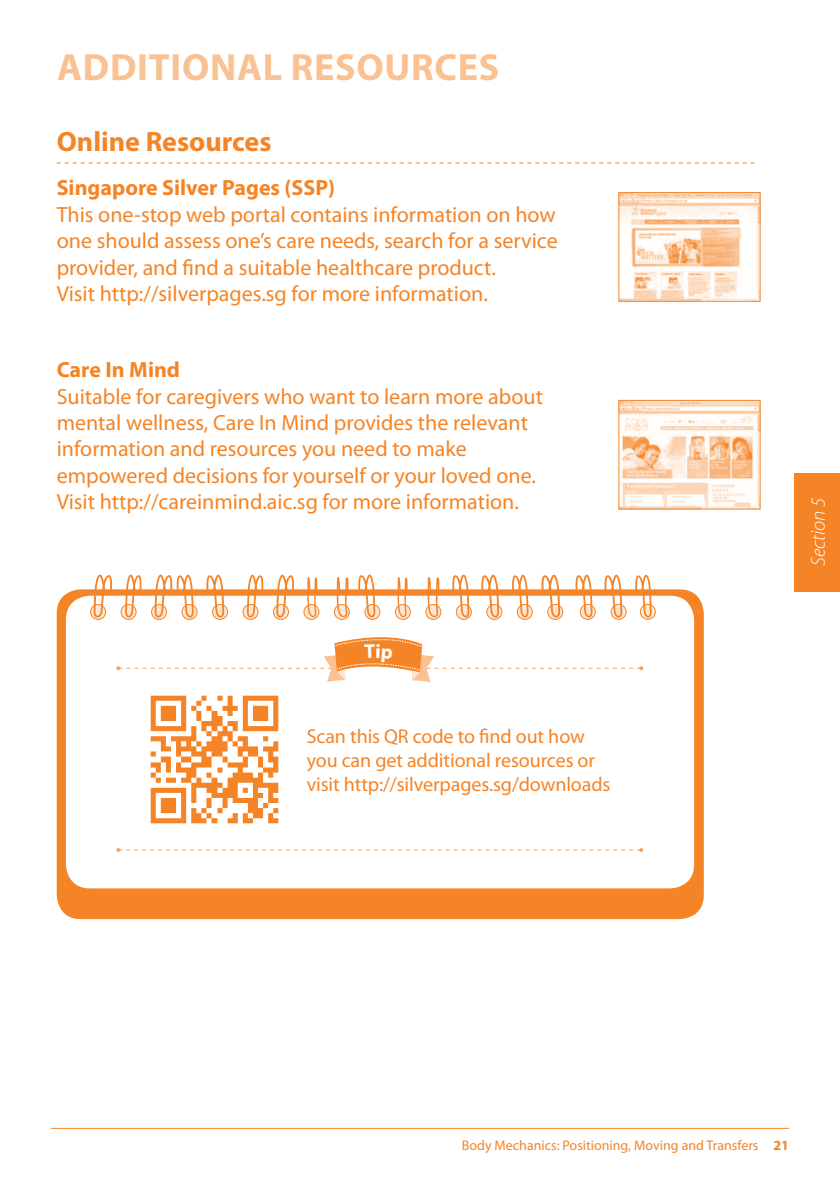
<style>
.page{position:relative;width:840px;height:1191px;background:#fff}
.page>*{position:absolute;margin:0;border:0;box-sizing:border-box;transform-origin:0 0}
.t1{font:700 38px "Myriad Pro";letter-spacing:.02em;color:#fac193}
.t2{font:700 28px "Myriad Pro";color:#f58426}
.t3{font:22px/26.4px "Myriad Pro";color:#f58426}
.t4{font:700 22px "Myriad Pro";color:#f58426}
.t5{font:20px/24px "Myriad Pro";letter-spacing:-.005em;color:#f58426}
.t6{font:italic 300 20px "Myriad Pro";color:#fff}
.t7{font:14px "Myriad Pro";color:#f58426}
.s1{font-weight:700}
</style>
<div class="page">
<hr style="left:51px;top:1128px;width:737px;height:1px;background:#f58426">
<div style="left:794px;top:473px;width:45px;height:118px;background:#f58426"></div>
<img style="left:620px;top:194px;width:137px;height:105px">
<div style="left:618px;top:192px;width:141px;height:109px;border:1px solid #f58426"></div>
<img style="left:620px;top:402px;width:137px;height:105px">
<div style="left:618px;top:400px;width:141px;height:109px;border:1px solid #f58426"></div>
<svg style="left:57px;top:162px;width:697px;height:1px"></svg>
<div style="left:57px;top:589px;width:646px;height:330px;background:#f58426;border-radius:24px"></div>
<div style="left:66px;top:595px;width:627px;height:293px;background:#fff;border-radius:24px"></div>
<svg style="left:90px;top:574px;width:473px;height:46px"></svg>
<svg style="left:116px;top:848px;width:527px;height:4px"></svg>
<svg style="left:580px;top:604px;width:15px;height:15px"></svg>
<div style="left:579px;top:604px;width:16px;height:16px;border:1px solid #f58426;border-radius:50%"></div>
<svg style="left:610px;top:604px;width:15px;height:15px"></svg>
<div style="left:610px;top:604px;width:16px;height:16px;border:1px solid #f58426;border-radius:50%"></div>
<svg style="left:640px;top:604px;width:15px;height:15px"></svg>
<div style="left:639px;top:604px;width:16px;height:16px;border:1px solid #f58426;border-radius:50%"></div>
<svg style="left:635px;top:575px;width:16px;height:43px"></svg>
<svg style="left:604px;top:575px;width:18px;height:43px"></svg>
<svg style="left:575px;top:574px;width:17px;height:43px"></svg>
<img style="left:150px;top:695px;width:129px;height:129px">
<svg style="left:116px;top:637px;width:527px;height:45px"></svg>
<h1 class="t1" style="left:57px;top:42px;width:443px">additional resources</h1>
<p class="t2" style="left:57px;top:124px;width:216px">Online Resources</p>
<p class="t4" style="left:57px;top:174px;width:279px">Singapore Silver Pages (SSP)</p>
<p class="t3" style="left:57px;top:201px;width:502px">This one-stop web portal contains information on how one should assess one’s care needs, search for a service provider, and find a suitable healthcare product.<br>Visit http://silverpages.sg for more information.</p>
<p class="t4" style="left:57px;top:355px;width:125px">Care In Mind</p>
<p class="t3" style="left:57px;top:382px;width:487px">Suitable for caregivers who want to learn more about mental wellness, Care In Mind provides the relevant information and resources you need to make empowered decisions for yourself or your loved one.<br>Visit http://careinmind.aic.sg for more information.</p>
<p class="t5" style="left:306px;top:724px;width:305px">Scan this QR code to find out how you can get additional resources or visit http://silverpages.sg/downloads</p>
<p class="t6" style="left:807px;top:566px;width:70px;rotate:-90deg">Section 5</p>
<p class="t7" style="left:461px;top:1137px;width:328px">Body Mechanics: Positioning, Moving and Transfers <span class="s1">21</span></p>
</div>
